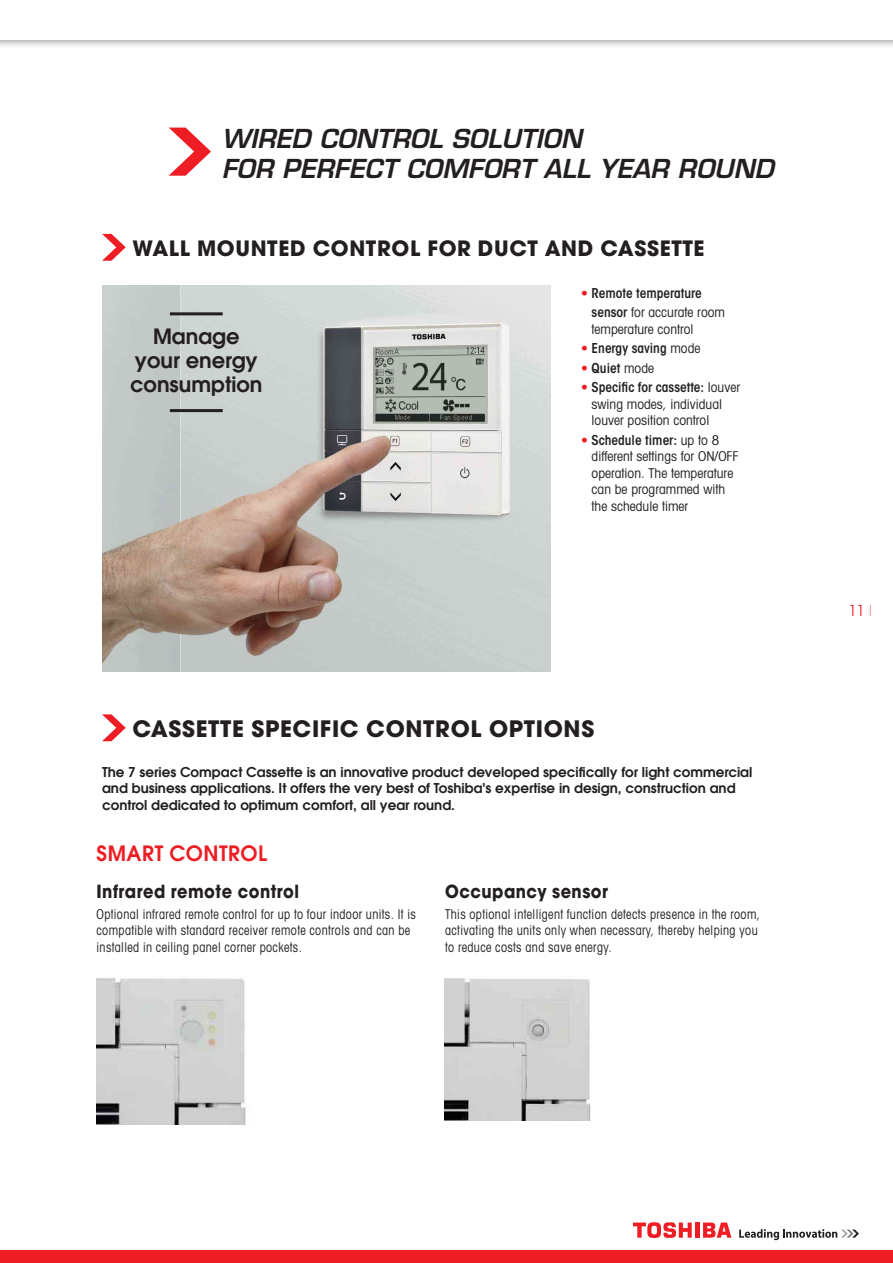
<style>
.page{position:relative;width:893px;height:1263px;background:#fff}
.page>*{position:absolute;margin:0;border:0;box-sizing:border-box;transform-origin:0 0}
.t1{font:italic 600 25.5px/30px "Eurostile";color:#231f20}
.t2{font:700 22.5px "Avant Garde";letter-spacing:.03em;color:#231f20}
.t3{font:700 21px "Avant Garde";letter-spacing:.03em;color:#231f20}
.t4{font:600 21px/24px "Avant Garde";color:#231f20;text-align:center}
.t5{font:600 21px "Avant Garde";letter-spacing:.025em;color:#ee1d23}
.t6{font:700 18px "Avant Garde";letter-spacing:.03em;color:#231f20;scale:.9 1}
.t7{font:15px "Avant Garde";color:#ee1d23}
.t8{font:condensed 13.5px/16.5px "Avant Garde";letter-spacing:.03em;color:#231f20;scale:.9 1}
.t9{font:600 13.5px/16.5px "Avant Garde";color:#231f20}
.t10{font:condensed 13.5px/16.5px "Avant Garde";color:#231f20}
.t11{font:600 condensed 13.5px "ITC Avant Garde Std";color:#231f20}
.s1{font-family:"Avant Garde";font-weight:400;color:#ee1d23}
.s2{font-family:"ITC Avant Garde Std";font-weight:600}
.s3{font-family:"Avant Garde";font-weight:400}
.s4{font-weight:200}
</style>
<div class="page">
<img style="left:102px;top:286px;width:448px;height:385px">
<img style="left:97px;top:977px;width:149px;height:148px">
<img style="left:445px;top:978px;width:146px;height:142px">
<svg style="left:169px;top:128px;width:42px;height:48px"></svg>
<svg style="left:102px;top:234px;width:24px;height:27px"></svg>
<svg style="left:102px;top:714px;width:24px;height:27px"></svg>
<hr style="left:695px;top:1222px;width:4px;height:16px;background:#ee1d23">
<svg style="left:703px;top:1222px;width:28px;height:16px"></svg>
<svg style="left:633px;top:1222px;width:59px;height:16px"></svg>
<svg style="left:739px;top:1229px;width:120px;height:11px"></svg>
<div style="left:0;top:0;width:893px;height:88px;background:#808285;opacity:.85"></div>
<div style="left:0;top:0;width:893px;height:39px;background:#fff"></div>
<hr style="left:170px;top:312px;width:53px;height:3px;background:#231f20">
<hr style="left:170px;top:409px;width:53px;height:3px;background:#231f20">
<div style="left:0;top:1250px;width:893px;height:13px;background:#ee1d23"></div>
<h1 class="t1" style="left:222px;top:123px;width:554px">WIRED CONTROL SOLUTION<br>FOR PERFECT COMFORT ALL YEAR ROUND</h1>
<h3 class="t3" style="left:132px;top:234px;width:574px">WALL MOUNTED CONTROL FOR DUCT AND CASSETTE</h3>
<p class="t11" style="left:581px;top:284px;width:122px"><span class="s1">•</span> Remote temperature</p>
<p class="t10" style="left:592px;top:304px;width:135px"><span class="s2">sensor</span> for accurate room temperature control</p>
<p class="t11" style="left:581px;top:340px;width:121px"><span class="s1">•</span> Energy saving <span class="s3">mode</span></p>
<p class="t11" style="left:581px;top:359px;width:74px"><span class="s1">•</span> Quiet <span class="s3">mode</span></p>
<p class="t11" style="left:581px;top:379px;width:160px"><span class="s1">•</span> Specific for cassette: <span class="s3">louver</span></p>
<p class="t10" style="left:592px;top:395px;width:132px">swing modes, individual louver position control</p>
<p class="t11" style="left:581px;top:431px;width:140px"><span class="s1">•</span> Schedule timer: <span class="s3">up to 8</span></p>
<p class="t10" style="left:592px;top:448px;width:148px">different settings for ON/OFF operation. The temperature can be programmed with the schedule timer</p>
<h3 class="t4" style="left:130px;top:324px;width:134px">Manage your energy consumption</h3>
<h2 class="t2" style="left:132px;top:714px;width:463px">CASSETTE SPECIFIC CONTROL OPTIONS</h2>
<p class="t9" style="left:102px;top:763px;width:652px">The 7 series Compact Cassette is an innovative product developed specifically for light commercial and business applications. It offers the very best of Toshiba's expertise in design, construction and control dedicated to optimum comfort, all year round.</p>
<h3 class="t5" style="left:97px;top:839px;width:172px">SMART CONTROL</h3>
<h3 class="t6" style="left:97px;top:879px;width:227px">Infrared remote control</h3>
<p class="t8" style="left:97px;top:905px;width:356px">Optional infrared remote control for up to four indoor units. It is compatible with standard receiver remote controls and can be installed in ceiling panel corner pockets.</p>
<h3 class="t6" style="left:445px;top:879px;width:183px">Occupancy sensor</h3>
<p class="t8" style="left:445px;top:905px;width:352px">This optional intelligent function detects presence in the room, activating the units only when necessary, thereby helping you to reduce costs and save energy.</p>
<p class="t7" style="left:848px;top:601px;width:25px">11 <span class="s4">I</span></p>
</div>
